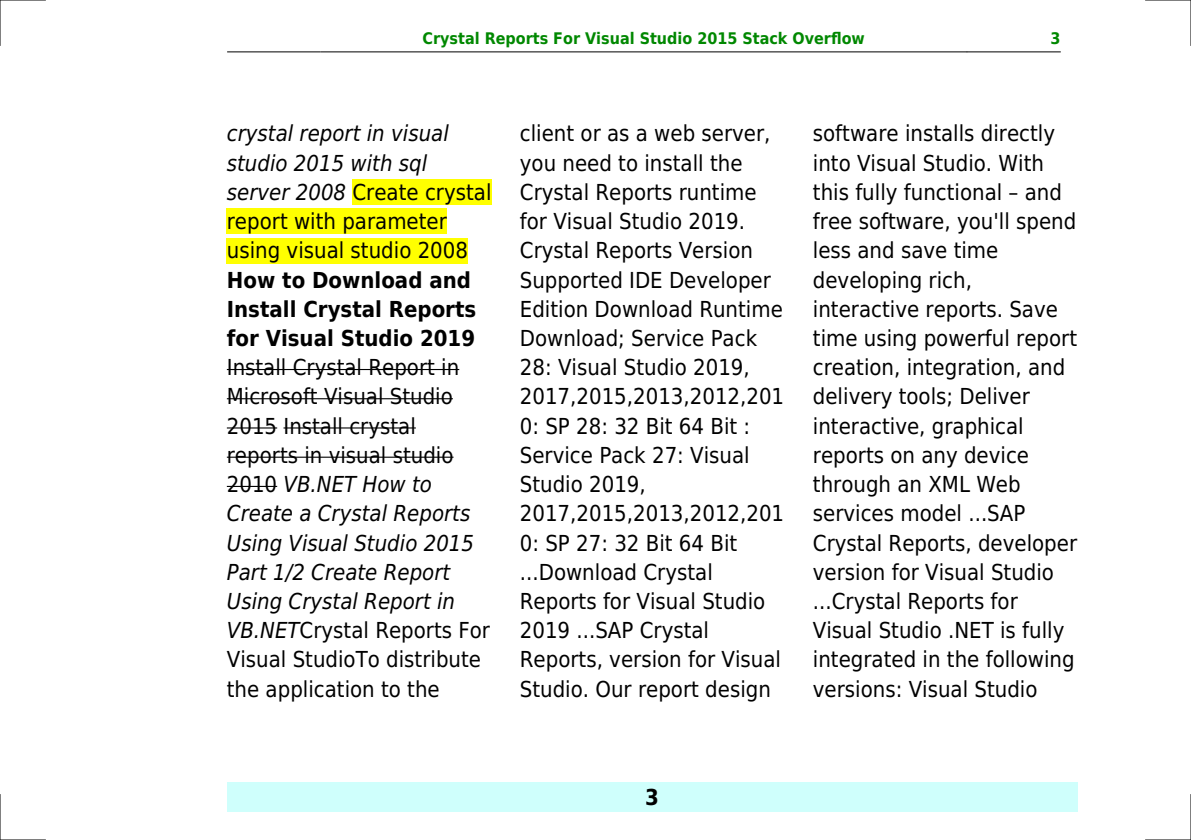
<style>
.page{position:relative;width:1191px;height:840px;background:#fff}
.page>*{position:absolute;margin:0;border:0;box-sizing:border-box;transform-origin:0 0}
.t1{font:22px/29.2px "DejaVu Sans Condensed";color:#000}
.t2{font:700 22px/29.2px "DejaVu Sans Condensed";color:#000}
.t3{font:700 16px "DejaVu Sans Condensed";color:#080}
.s1{font-style:italic}
</style>
<div class="page">
<hr style="left:227px;top:51px;width:93px;height:1px;background:#000">
<hr style="left:321px;top:51px;width:645px;height:1px;background:#000">
<hr style="left:967px;top:51px;width:93px;height:1px;background:#000">
<div style="left:227px;top:782px;width:850px;height:29px;background:#cffffc"></div>
<div style="left:352px;top:179px;width:139px;height:26px;background:#ff0"></div>
<div style="left:227px;top:208px;width:220px;height:26px;background:#ff0"></div>
<div style="left:227px;top:238px;width:241px;height:25px;background:#ff0"></div>
<hr style="left:227px;top:369px;width:232px;height:1px;background:#000">
<hr style="left:227px;top:398px;width:226px;height:1px;background:#000">
<hr style="left:227px;top:427px;width:50px;height:1px;background:#000">
<hr style="left:283px;top:427px;width:133px;height:1px;background:#000">
<hr style="left:227px;top:456px;width:226px;height:1px;background:#000">
<hr style="left:227px;top:485px;width:50px;height:1px;background:#000">
<hr style="left:0;top:0;width:45px;height:1px;background:#000">
<hr style="left:1145px;top:0;width:46px;height:1px;background:#000">
<hr style="left:0;top:839px;width:45px;height:1px;background:#000">
<hr style="left:1145px;top:839px;width:46px;height:1px;background:#000">
<hr style="left:0;top:0;width:1px;height:45px;background:#000">
<hr style="left:0;top:794px;width:1px;height:45px;background:#000">
<hr style="left:1190px;top:0;width:1px;height:45px;background:#000">
<hr style="left:1190px;top:794px;width:1px;height:45px;background:#000">
<p class="t3" style="left:422px;top:29px;width:444px">Crystal Reports For Visual Studio 2015 Stack Overflow</p>
<p class="t3" style="left:1050px;top:29px;width:12px">3</p>
<p class="t1" style="left:227px;top:119px;width:266px"><span class="s1">crystal report in visual studio 2015 with sql server 2008</span> Create crystal report with parameter using visual studio 2008</p>
<p class="t2" style="left:227px;top:265px;width:251px">How to Download and<br>Install Crystal Reports for Visual Studio 2019</p>
<p class="t1" style="left:227px;top:353px;width:265px">Install Crystal Report in<br>Microsoft Visual Studio<br>2015 Install crystal reports in visual studio<br>2010 <span class="s1">VB.NET How to<br>Create a Crystal Reports<br>Using Visual Studio 2015<br>Part 1/2 Create Report<br>Using Crystal Report in<br>VB.NET</span>Crystal Reports For<br>Visual StudioTo distribute the application to the</p>
<p class="t1" style="left:520px;top:119px;width:266px">client or as a web server, you need to install the<br>Crystal Reports runtime for Visual Studio 2019.<br>Crystal Reports Version<br>Supported IDE Developer<br>Edition Download Runtime<br>Download; Service Pack<br>28: Visual Studio 2019,<br>2017,2015,2013,2012,201<br>0: SP 28: 32 Bit 64 Bit :<br>Service Pack 27: Visual<br>Studio 2019,<br>2017,2015,2013,2012,201<br>0: SP 27: 32 Bit 64 Bit ...Download Crystal<br>Reports for Visual Studio<br>2019 ...SAP Crystal<br>Reports, version for Visual<br>Studio. Our report design</p>
<p class="t1" style="left:813px;top:119px;width:266px">software installs directly into Visual Studio. With this fully functional and free software, you'll spend less and save time developing rich, interactive reports. Save time using powerful report creation, integration, and delivery tools; Deliver interactive, graphical reports on any device through an XML Web services model ...SAP<br>Crystal Reports, developer version for Visual Studio ...Crystal Reports for<br>Visual Studio .NET is fully integrated in the following versions: Visual Studio</p>
<p class="t2" style="left:645px;top:782px;width:15px">3</p>
</div>
